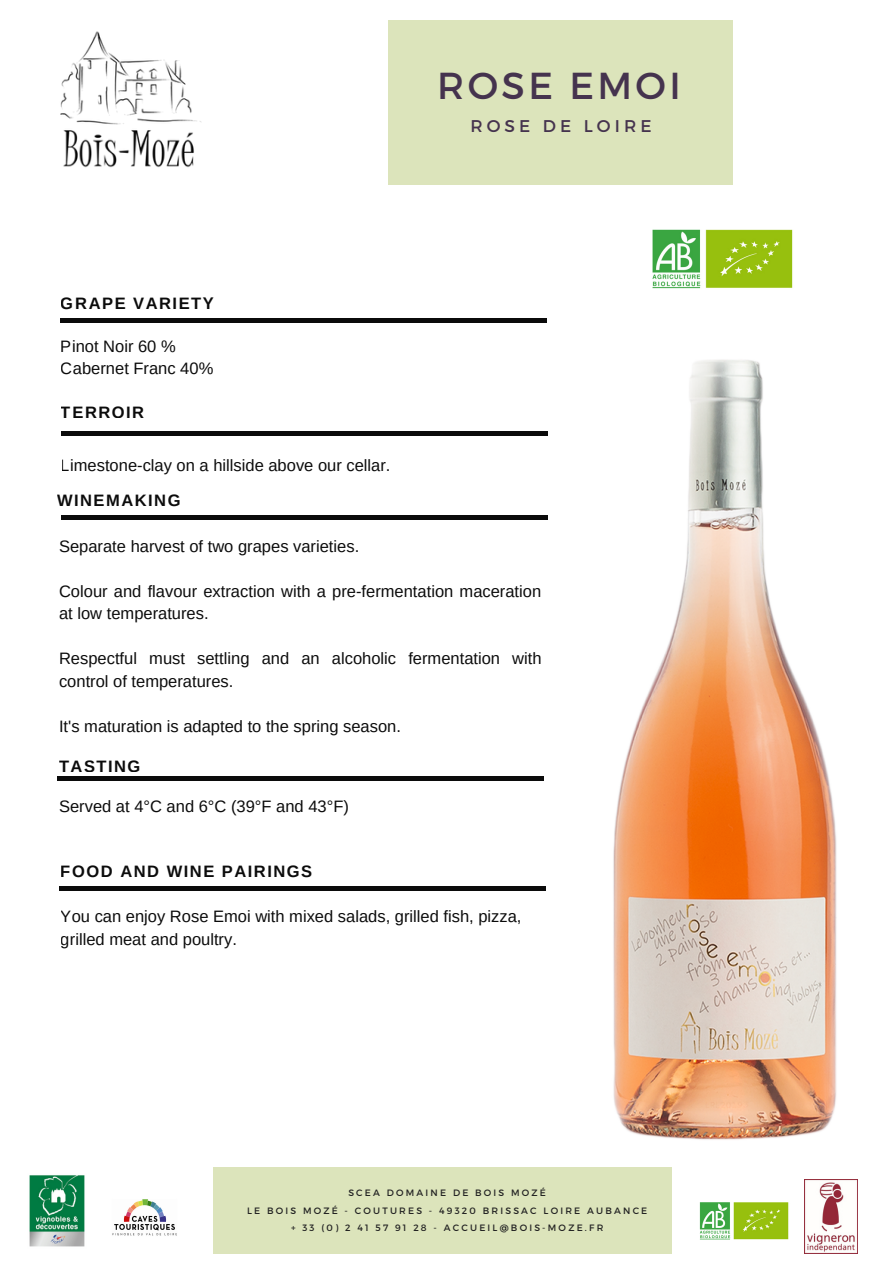
<style>
.page{position:relative;width:894px;height:1264px;background:#fff}
.page>*{position:absolute;margin:0;border:0;box-sizing:border-box;transform-origin:0 0}
.t1{font:37.5px "Montserrat";letter-spacing:.09em;color:#45334e}
.t2{font:16.95px "Montserrat";letter-spacing:.24em;color:#45334e}
.t3{font:16.5px/22.5px "Arimo";color:#000}
.t4{font:700 16.5px "Arimo";letter-spacing:.09em;color:#000}
.t5{font:9.15px/17.2px "Montserrat";letter-spacing:.24em;color:#222;text-align:center}
</style>
<div class="page">
<div style="left:213px;top:1167px;width:458px;height:86px;background:#dce4bb"></div>
<img style="left:60px;top:31px;width:141px;height:137px">
<div style="left:388px;top:20px;width:344px;height:165px;background:#dce4bb"></div>
<img style="left:804px;top:1199px;width:53px;height:54px">
<img style="left:29px;top:1175px;width:56px;height:72px">
<img style="left:112px;top:1199px;width:65px;height:37px">
<hr style="left:61px;top:318px;width:486px;height:4px;background:#0b0b0b">
<hr style="left:61px;top:431px;width:486px;height:4px;background:#0b0b0b">
<hr style="left:61px;top:515px;width:486px;height:4px;background:#0b0b0b">
<hr style="left:57px;top:776px;width:486px;height:4px;background:#0b0b0b">
<hr style="left:59px;top:886px;width:486px;height:4px;background:#0b0b0b">
<img style="left:652px;top:229px;width:141px;height:60px">
<img style="left:699px;top:1202px;width:90px;height:38px">
<img style="left:496px;top:322px;width:362px;height:877px">
<p class="t4" style="left:61px;top:294px;width:154px">GRAPE VARIETY</p>
<p class="t3" style="left:61px;top:335px;width:154px">Pinot Noir 60 %<br>Cabernet Franc 40%</p>
<p class="t4" style="left:61px;top:403px;width:85px">TERROIR</p>
<h1 class="t1" style="left:437px;top:61px;width:245px">ROSE EMOI</h1>
<p class="t2" style="left:470px;top:115px;width:182px">ROSE DE LOIRE</p>
<p class="t3" style="left:61px;top:454px;width:331px">Limestone-clay on a hillside above our cellar.</p>
<p class="t4" style="left:57px;top:491px;width:125px">WINEMAKING</p>
<p class="t3" style="left:59px;top:534px;width:301px">Separate harvest of two grapes varieties.</p>
<p class="t3" style="left:59px;top:579px;width:483px">Colour and flavour extraction with a pre-fermentation maceration at low temperatures.</p>
<p class="t3" style="left:59px;top:647px;width:484px">Respectful must settling and an alcoholic fermentation with control of temperatures.</p>
<p class="t3" style="left:59px;top:715px;width:343px">It's maturation is adapted to the spring season.</p>
<p class="t4" style="left:59px;top:756px;width:83px">TASTING</p>
<p class="t3" style="left:59px;top:794px;width:291px">Served at 4°C and 6°C (39°F and 43°F)</p>
<p class="t4" style="left:61px;top:862px;width:253px">FOOD AND WINE PAIRINGS</p>
<p class="t3" style="left:61px;top:905px;width:462px">You can enjoy Rose Emoi with mixed salads, grilled fish, pizza, grilled meat and poultry.</p>
<p class="t5" style="left:247px;top:1183px;width:401px">SCEA DOMAINE DE BOIS MOZÉ<br>LE BOIS MOZÉ - COUTURES - 49320 BRISSAC LOIRE AUBANCE + 33 (0) 2 41 57 91 28 - ACCUEIL@BOIS-MOZE.FR</p>
</div>
